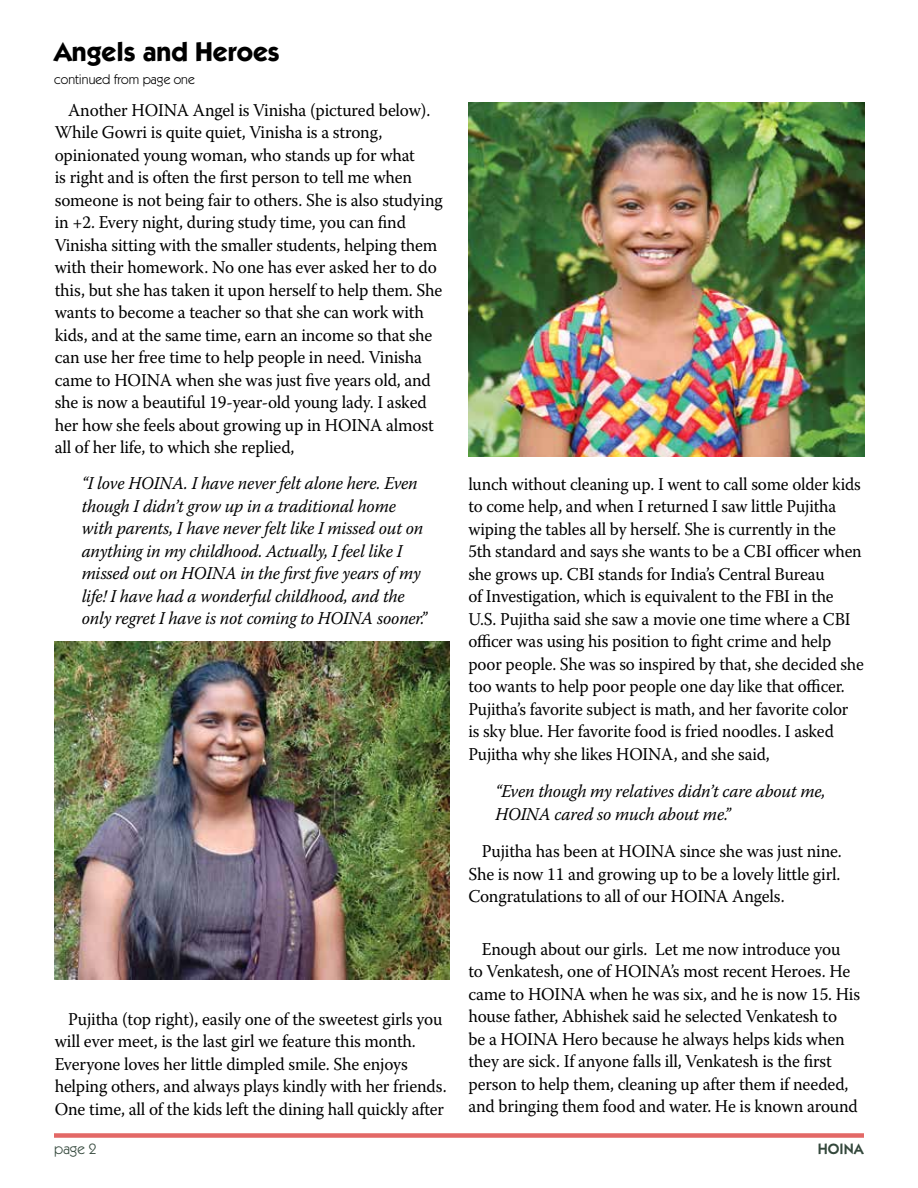
<style>
.page{position:relative;width:918px;height:1188px;background:#fff}
.page>*{position:absolute;margin:0;border:0;box-sizing:border-box;transform-origin:0 0}
.t1{font:700 27px "Itc Kabel";color:#000}
.t2{font:18px/22.5px "Warnock Pro";letter-spacing:-.01em;color:#000;scale:.96 1}
.t3{font:18px/22.5px "Warnock Pro";letter-spacing:-.01em;color:#000;scale:.95 1}
.t4{font:italic 18px/22.5px "Warnock Pro";letter-spacing:-.01em;color:#000;scale:.96 1}
.t5{font:15px "Itc Kabel";color:#34483c}
.t6{font:600 15px "Itc Kabel";color:#34483c}
.t7{font:13.5px "Itc Kabel";color:#000}
</style>
<div class="page">
<div style="left:54px;top:1133px;width:810px;height:5px;background:#e36866"></div>
<img style="left:54px;top:642px;width:396px;height:337px">
<img style="left:469px;top:103px;width:396px;height:353px">
<h1 class="t1" style="left:54px;top:36px;width:227px">Angels and Heroes</h1>
<p class="t7" style="left:54px;top:72px;width:142px">continued from page one</p>
<p class="t2" style="left:55px;top:98px;width:406px;text-indent:13px">Another HOINA Angel is Vinisha (pictured below).<br>While Gowri is quite quiet, Vinisha is a strong, opinionated young woman, who stands up for what<br>is right and is often the first person to tell me when someone is not being fair to others. She is also studying in +2. Every night, during study time, you can find Vinisha sitting with the smaller students, helping them with their homework. No one has ever asked her to do this, but she has taken it upon herself to help them. She wants to become a teacher so that she can work with kids, and at the same time, earn an income so that she can use her free time to help people in need. Vinisha came to HOINA when she was just five years old, and she is now a beautiful 19-year-old young lady. I asked her how she feels about growing up in HOINA almost all of her life, to which she replied,</p>
<p class="t4" style="left:82px;top:472px;width:361px">“I love HOINA. I have never felt alone here. Even though I didn’t grow up in a traditional home with parents, I have never felt like I missed out on anything in my childhood. Actually, I feel like I missed out on HOINA in the first five years of my life! I have had a wonderful childhood, and the only regret I have is not coming to HOINA sooner.”</p>
<p class="t2" style="left:55px;top:1007px;width:410px;text-indent:13px">Pujitha (top right), easily one of the sweetest girls you will ever meet, is the last girl we feature this month.<br>Everyone loves her little dimpled smile. She enjoys helping others, and always plays kindly with her friends.<br>One time, all of the kids left the dining hall quickly after</p>
<p class="t3" style="left:468px;top:472px;width:418px">lunch without cleaning up. I went to call some older kids to come help, and when I returned I saw little Pujitha wiping the tables all by herself. She is currently in the<br>5th standard and says she wants to be a CBI officer when she grows up. CBI stands for India’s Central Bureau<br>of Investigation, which is equivalent to the FBI in the U.S. Pujitha said she saw a movie one time where a CBI officer was using his position to fight crime and help poor people. She was so inspired by that, she decided she too wants to help poor people one day like that officer.<br>Pujitha’s favorite subject is math, and her favorite color is sky blue. Her favorite food is fried noodles. I asked Pujitha why she likes HOINA, and she said,</p>
<p class="t4" style="left:495px;top:780px;width:346px">“Even though my relatives didn’t care about me,<br>HOINA cared so much about me.”</p>
<p class="t2" style="left:468px;top:840px;width:390px;text-align:justify;text-indent:13px">Pujitha has been at HOINA since she was just nine.<br>She is now 11 and growing up to be a lovely little girl.<br>Congratulations to all of our HOINA Angels.</p>
<p class="t2" style="left:468px;top:937px;width:410px;text-indent:13px">Enough about our girls. Let me now introduce you<br>to Venkatesh, one of HOINA’s most recent Heroes. He came to HOINA when he was six, and he is now 15. His house father, Abhishek said he selected Venkatesh to<br>be a HOINA Hero because he always helps kids when they are sick. If anyone falls ill, Venkatesh is the first person to help them, cleaning up after them if needed, and bringing them food and water. He is known around</p>
<p class="t5" style="left:54px;top:1140px;width:44px">page 2</p>
<p class="t6" style="left:818px;top:1140px;width:47px">HOINA</p>
</div>
